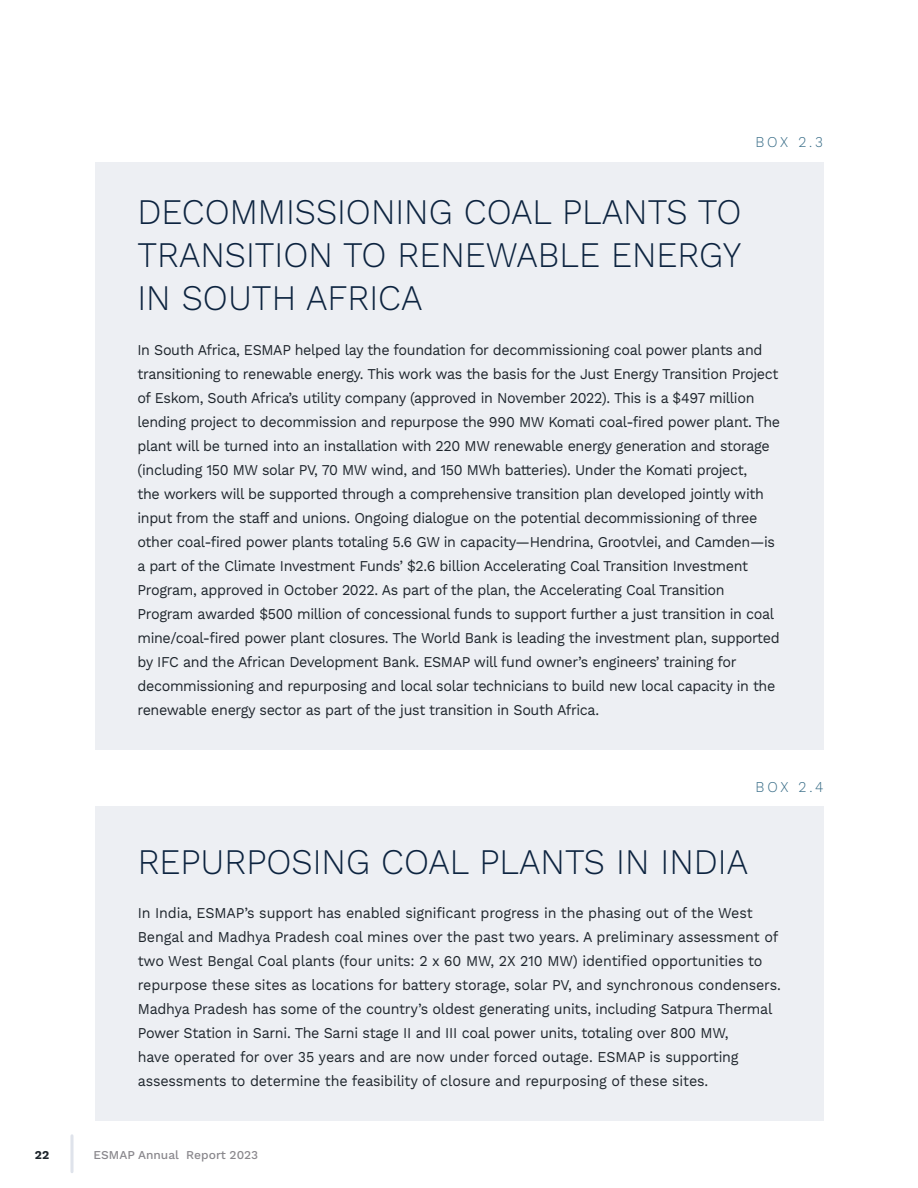
<style>
.page{position:relative;width:918px;height:1188px;background:#fff}
.page>*{position:absolute;margin:0;border:0;box-sizing:border-box;transform-origin:0 0}
.t1{font:300 36px/43.2px "Work Sans";color:#0c233f;text-align:justify;scale:.95 1}
.t2{font:15px/24px "Work Sans";letter-spacing:-.025em;color:#1e252c;scale:.95 1}
.t3{font:300 15px "Work Sans";letter-spacing:.19em;color:#366b86;scale:.95 1}
.t4{font:500 12px "Work Sans";color:#8a888d}
.t5{font:700 12px "Work Sans";color:#1e252c}
</style>
<div class="page">
<hr style="left:70px;top:1136px;width:4px;height:36px;background:#e6e9ef">
<div style="left:95px;top:806px;width:729px;height:314px;background:#edeff3"></div>
<div style="left:95px;top:162px;width:728px;height:588px;background:#edeff3"></div>
<p class="t3" style="left:755px;top:133px;width:73px">BOX 2.3</p>
<h1 class="t1" style="left:137px;top:192px;width:637px">DECOMMISSIONING COAL PLANTS TO TRANSITION TO RENEWABLE ENERGY IN SOUTH AFRICA</h1>
<p class="t2" style="left:137px;top:338px;width:678px">In South Africa, ESMAP helped lay the foundation for decommissioning coal power plants and transitioning to renewable energy. This work was the basis for the Just Energy Transition Project of Eskom, South Africa’s utility company (approved in November 2022). This is a $497 million lending project to decommission and repurpose the 990 MW Komati coal-fired power plant. The plant will be turned into an installation with 220 MW renewable energy generation and storage (including 150 MW solar PV, 70 MW wind, and 150 MWh batteries). Under the Komati project,<br>the workers will be supported through a comprehensive transition plan developed jointly with input from the staff and unions. Ongoing dialogue on the potential decommissioning of three other coal-fired power plants totaling 5.6 GW in capacity—Hendrina, Grootvlei, and Camden—is a part of the Climate Investment Funds’ $2.6 billion Accelerating Coal Transition Investment Program, approved in October 2022. As part of the plan, the Accelerating Coal Transition Program awarded $500 million of concessional funds to support further a just transition in coal mine/coal-fired power plant closures. The World Bank is leading the investment plan, supported by IFC and the African Development Bank. ESMAP will fund owner’s engineers’ training for decommissioning and repurposing and local solar technicians to build new local capacity in the renewable energy sector as part of the just transition in South Africa.</p>
<p class="t3" style="left:756px;top:778px;width:73px">BOX 2.4</p>
<h1 class="t1" style="left:138px;top:841px;width:644px">REPURPOSING COAL PLANTS IN INDIA</h1>
<p class="t2" style="left:138px;top:901px;width:678px">In India, ESMAP’s support has enabled significant progress in the phasing out of the West Bengal and Madhya Pradesh coal mines over the past two years. A preliminary assessment of two West Bengal Coal plants (four units: 2 x 60 MW, 2X 210 MW) identified opportunities to repurpose these sites as locations for battery storage, solar PV, and synchronous condensers.<br>Madhya Pradesh has some of the country’s oldest generating units, including Satpura Thermal Power Station in Sarni. The Sarni stage II and III coal power units, totaling over 800 MW,<br>have operated for over 35 years and are now under forced outage. ESMAP is supporting assessments to determine the feasibility of closure and repurposing of these sites.</p>
<p class="t5" style="left:35px;top:1148px;width:16px">22</p>
<p class="t4" style="left:94px;top:1148px;width:166px">ESMAP Annual Report 2023</p>
</div>
